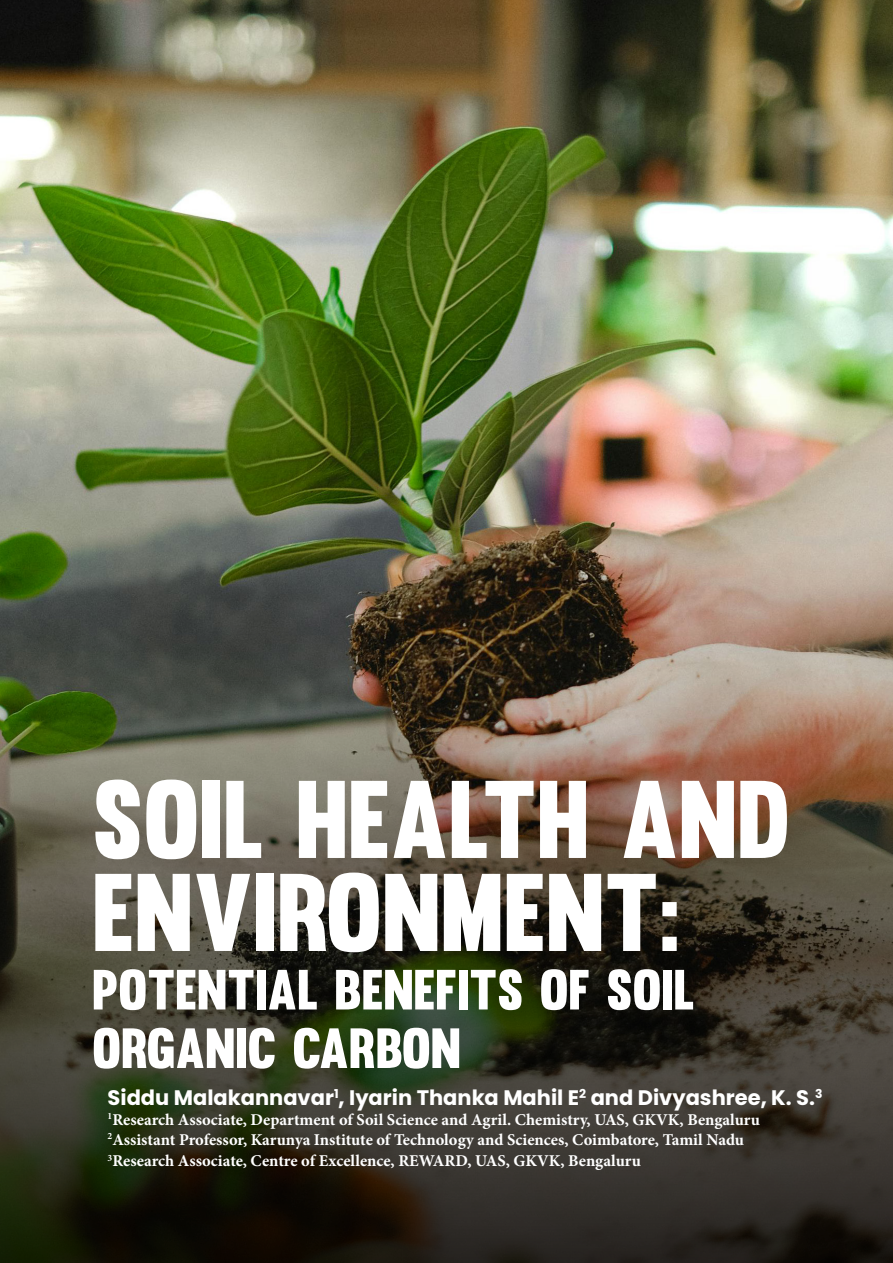
<style>
.page{position:relative;width:893px;height:1263px;background:#fff}
.page>*{position:absolute;margin:0;border:0;box-sizing:border-box;transform-origin:0 0}
.t1{font:108px/93px "Muro";color:#fff}
.t2{font:55.5px/58.5px "Muro";color:#fff}
.t3{font:700 21px "Poppins";color:#fff}
.t4{font:700 16.5px "Minion Pro";color:#fff}
</style>
<div class="page">
<img style="left:0;top:0;width:893px;height:260px">
<img style="left:0;top:260px;width:893px;height:1003px">
<p class="t1" style="left:92px;top:772px;width:699px">SOIL HEALTH AND<br>ENVIRONMENT:</p>
<p class="t2" style="left:92px;top:960px;width:604px">POTENTIAL BENEFITS OF SOIL<br>ORGANIC CARBON</p>
<p class="t3" style="left:108px;top:1085px;width:716px">Siddu Malakannavar<sup>1</sup>, Iyarin Thanka Mahil E<sup>2</sup> and Divyashree, K. S.<sup>3</sup></p>
<p class="t4" style="left:108px;top:1108px;width:654px"><sup>1</sup>Research Associate, Department of Soil Science and Agril. Chemistry, UAS, GKVK, Bengaluru</p>
<p class="t4" style="left:108px;top:1128px;width:638px"><sup>2</sup>Assistant Professor, Karunya Institute of Technology and Sciences, Coimbatore, Tamil Nadu</p>
<p class="t4" style="left:108px;top:1149px;width:535px"><sup>3</sup>Research Associate, Centre of Excellence, REWARD, UAS, GKVK, Bengaluru</p>
</div>
